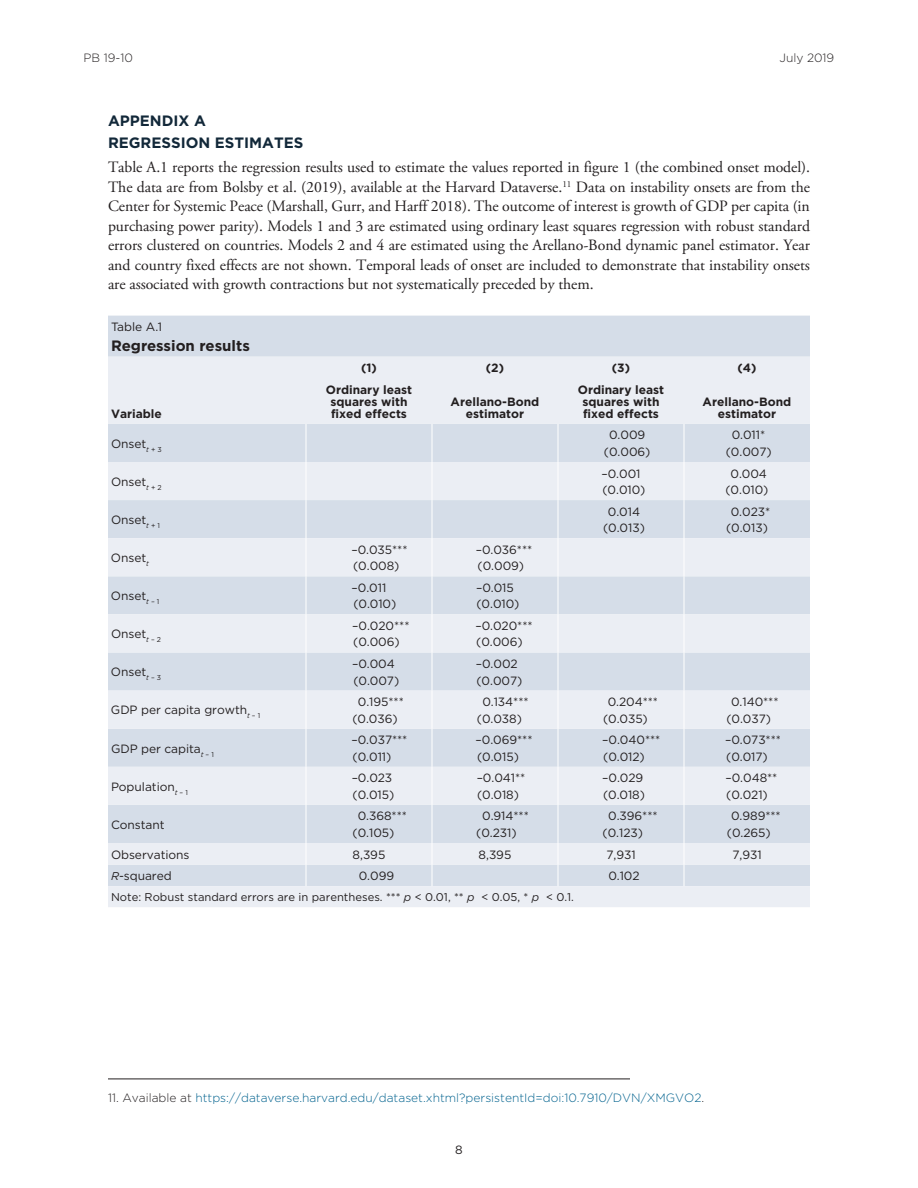
<style>
.page{position:relative;width:918px;height:1188px;background:#fff}
.page>*{position:absolute;margin:0;border:0;box-sizing:border-box;transform-origin:0 0}
.Text_1st_para{font:15.75px/19.5px "Adobe Garamond Pro";letter-spacing:-.005em;color:#231f20;text-align:justify}
.Head_A_after_A{font:700 15px "Gotham";color:#122839}
.t1{font:700 15px "Gotham";color:#231f20}
.Head_-_A{font:700 15px "Gotham";color:#122839}
.t2{font:12px/16.5px "Gotham";letter-spacing:-.005em;color:#231f20}
.t3{font:700 12px/12px "Gotham";color:#231f20;text-align:center}
.FN{font:300 12px "Gotham";color:#00628e}
.t4{font:300 12px "Gotham";color:#231f20}
.t5{font:11.25px "Gotham";color:#231f20}
.s1{font-style:italic;font-size:11.25px}
.s2{font-style:italic}
.s3{color:#231f20}
</style>
<div class="page">
<hr style="left:108px;top:1079px;width:522px;height:1px;background:#231f20">
<div style="left:108px;top:316px;width:702px;height:41px;background:#d5dde8"></div>
<svg style="left:108px;top:357px;width:702px;height:550px;background:#e1e6ee"></svg>
<hr style="left:432px;top:424px;width:1px;height:38px;background:#fff">
<hr style="left:558px;top:424px;width:1px;height:38px;background:#fff">
<hr style="left:684px;top:424px;width:1px;height:38px;background:#fff">
<hr style="left:432px;top:462px;width:1px;height:38px;background:#fff">
<hr style="left:558px;top:462px;width:1px;height:38px;background:#fff">
<hr style="left:684px;top:462px;width:1px;height:38px;background:#fff">
<hr style="left:432px;top:500px;width:1px;height:38px;background:#fff">
<hr style="left:558px;top:500px;width:1px;height:38px;background:#fff">
<hr style="left:684px;top:500px;width:1px;height:38px;background:#fff">
<hr style="left:432px;top:538px;width:1px;height:38px;background:#fff">
<hr style="left:558px;top:538px;width:1px;height:38px;background:#fff">
<hr style="left:684px;top:538px;width:1px;height:38px;background:#fff">
<hr style="left:432px;top:576px;width:1px;height:38px;background:#fff">
<hr style="left:558px;top:576px;width:1px;height:38px;background:#fff">
<hr style="left:684px;top:576px;width:1px;height:38px;background:#fff">
<hr style="left:432px;top:614px;width:1px;height:38px;background:#fff">
<hr style="left:558px;top:614px;width:1px;height:38px;background:#fff">
<hr style="left:684px;top:614px;width:1px;height:38px;background:#fff">
<hr style="left:432px;top:652px;width:1px;height:39px;background:#fff">
<hr style="left:558px;top:652px;width:1px;height:39px;background:#fff">
<hr style="left:684px;top:652px;width:1px;height:39px;background:#fff">
<hr style="left:432px;top:691px;width:1px;height:38px;background:#fff">
<hr style="left:558px;top:691px;width:1px;height:38px;background:#fff">
<hr style="left:684px;top:691px;width:1px;height:38px;background:#fff">
<hr style="left:432px;top:729px;width:1px;height:38px;background:#fff">
<hr style="left:558px;top:729px;width:1px;height:38px;background:#fff">
<hr style="left:684px;top:729px;width:1px;height:38px;background:#fff">
<hr style="left:432px;top:767px;width:1px;height:38px;background:#fff">
<hr style="left:558px;top:767px;width:1px;height:38px;background:#fff">
<hr style="left:684px;top:767px;width:1px;height:38px;background:#fff">
<hr style="left:432px;top:805px;width:1px;height:38px;background:#fff">
<hr style="left:558px;top:805px;width:1px;height:38px;background:#fff">
<hr style="left:684px;top:805px;width:1px;height:38px;background:#fff">
<svg style="left:432px;top:843px;width:1px;height:43px"></svg>
<svg style="left:558px;top:843px;width:1px;height:43px"></svg>
<svg style="left:684px;top:843px;width:1px;height:43px"></svg>
<hr style="left:306px;top:424px;width:1px;height:38px;background:#fff">
<hr style="left:306px;top:462px;width:1px;height:38px;background:#fff">
<hr style="left:306px;top:500px;width:1px;height:38px;background:#fff">
<hr style="left:306px;top:538px;width:1px;height:38px;background:#fff">
<hr style="left:306px;top:576px;width:1px;height:38px;background:#fff">
<hr style="left:306px;top:614px;width:1px;height:38px;background:#fff">
<hr style="left:306px;top:652px;width:1px;height:39px;background:#fff">
<hr style="left:306px;top:691px;width:1px;height:38px;background:#fff">
<hr style="left:306px;top:729px;width:1px;height:38px;background:#fff">
<hr style="left:306px;top:767px;width:1px;height:38px;background:#fff">
<hr style="left:306px;top:805px;width:1px;height:38px;background:#fff">
<svg style="left:306px;top:843px;width:1px;height:43px"></svg>
<p class="t4" style="left:84px;top:50px;width:51px">PB 19-10</p>
<p class="t4" style="left:779px;top:50px;width:56px">July 2019</p>
<p class="Head_-_A" style="left:108px;top:111px;width:99px">APPENDIX A</p>
<p class="Head_A_after_A" style="left:108px;top:133px;width:197px">REGRESSION ESTIMATES</p>
<p class="Text_1st_para" style="left:108px;top:158px;width:704px">Table A.1 reports the regression results used to estimate the values reported in figure 1 (the combined onset model).<br>The data are from Bolsby et al. (2019), available at the Harvard Dataverse.<sup>11</sup> Data on instability onsets are from the Center for Systemic Peace (Marshall, Gurr, and Harff 2018). The outcome of interest is growth of GDP per capita (in purchasing power parity). Models 1 and 3 are estimated using ordinary least squares regression with robust standard errors clustered on countries. Models 2 and 4 are estimated using the Arellano-Bond dynamic panel estimator. Year and country fixed effects are not shown. Temporal leads of onset are included to demonstrate that instability onsets are associated with growth contractions but not systematically preceded by them.</p>
<p class="t2" style="left:111px;top:318px;width:53px">Table A.1</p>
<p class="t1" style="left:111px;top:335px;width:140px">Regression results</p>
<p class="t3" style="left:111px;top:408px;width:52px">Variable</p>
<p class="t3" style="left:361px;top:362px;width:17px">(1)</p>
<p class="t3" style="left:486px;top:362px;width:20px">(2)</p>
<p class="t3" style="left:612px;top:362px;width:20px">(3)</p>
<p class="t3" style="left:738px;top:362px;width:20px">(4)</p>
<p class="t3" style="left:326px;top:384px;width:88px">Ordinary least squares with fixed effects</p>
<p class="t3" style="left:578px;top:384px;width:88px">Ordinary least squares with fixed effects</p>
<p class="t3" style="left:451px;top:396px;width:90px">Arellano-Bond estimator</p>
<p class="t3" style="left:703px;top:396px;width:90px">Arellano-Bond estimator</p>
<p class="t2" style="left:111px;top:435px;width:52px">Onset<sub>t</sub> <sub>+</sub> <sub>3</sub></p>
<p class="t2" style="left:604px;top:427px;width:48px;text-align:center">0.009 (0.006)</p>
<p class="t2" style="left:726px;top:427px;width:47px;text-align:center">0.011* (0.007)</p>
<p class="t2" style="left:111px;top:473px;width:52px">Onset<sub>t</sub> <sub>+</sub> <sub>2</sub></p>
<p class="t2" style="left:602px;top:465px;width:46px">–0.001 (0.010)</p>
<p class="t2" style="left:725px;top:465px;width:45px;text-align:center">0.004 (0.010)</p>
<p class="t2" style="left:111px;top:511px;width:50px">Onset<sub>t</sub> <sub>+</sub> <sub>1</sub></p>
<p class="t2" style="left:603px;top:503px;width:43px;text-align:center">0.014 (0.013)</p>
<p class="t2" style="left:726px;top:503px;width:46px;text-align:center">0.023* (0.013)</p>
<p class="t2" style="left:111px;top:549px;width:40px">Onset<sub>t</sub></p>
<p class="t2" style="left:351px;top:541px;width:58px">–0.035*** (0.008)</p>
<p class="t2" style="left:476px;top:541px;width:58px">–0.036*** (0.009)</p>
<p class="t2" style="left:111px;top:587px;width:50px">Onset<sub>t</sub> <sub>–</sub> <sub>1</sub></p>
<p class="t2" style="left:352px;top:579px;width:46px">–0.011 (0.010)</p>
<p class="t2" style="left:476px;top:579px;width:45px">–0.015 (0.010)</p>
<p class="t2" style="left:111px;top:625px;width:51px">Onset<sub>t</sub> <sub>–</sub> <sub>2</sub></p>
<p class="t2" style="left:352px;top:617px;width:59px">–0.020*** (0.006)</p>
<p class="t2" style="left:475px;top:617px;width:59px">–0.020*** (0.006)</p>
<p class="t2" style="left:111px;top:664px;width:52px">Onset<sub>t</sub> <sub>–</sub> <sub>3</sub></p>
<p class="t2" style="left:352px;top:655px;width:49px">–0.004 (0.007)</p>
<p class="t2" style="left:476px;top:655px;width:48px">–0.002 (0.007)</p>
<p class="t2" style="left:111px;top:702px;width:151px">GDP per capita growth<sub>t</sub> <sub>–</sub> <sub>1</sub></p>
<p class="t2" style="left:352px;top:693px;width:53px;text-align:center">0.195*** (0.036)</p>
<p class="t2" style="left:477px;top:693px;width:53px;text-align:center">0.134*** (0.038)</p>
<p class="t2" style="left:603px;top:693px;width:57px;text-indent:5px">0.204*** (0.035)</p>
<p class="t2" style="left:726px;top:693px;width:54px;text-indent:5px">0.140*** (0.037)</p>
<p class="t2" style="left:111px;top:740px;width:104px">GDP per capita<sub>t</sub> <sub>–</sub> <sub>1</sub></p>
<p class="t2" style="left:352px;top:732px;width:57px">–0.037*** (0.011)</p>
<p class="t2" style="left:476px;top:732px;width:58px">–0.069*** (0.015)</p>
<p class="t2" style="left:602px;top:732px;width:60px">–0.040*** (0.012)</p>
<p class="t2" style="left:725px;top:732px;width:57px">–0.073*** (0.017)</p>
<p class="t2" style="left:111px;top:778px;width:78px">Population<sub>t</sub> <sub>–</sub> <sub>1</sub></p>
<p class="t2" style="left:352px;top:770px;width:44px">–0.023 (0.015)</p>
<p class="t2" style="left:477px;top:770px;width:50px">–0.041** (0.018)</p>
<p class="t2" style="left:602px;top:770px;width:44px">–0.029 (0.018)</p>
<p class="t2" style="left:725px;top:770px;width:53px">–0.048** (0.021)</p>
<p class="t2" style="left:111px;top:816px;width:55px">Constant</p>
<p class="t2" style="left:353px;top:808px;width:56px;text-indent:5px">0.368*** (0.105)</p>
<p class="t2" style="left:476px;top:808px;width:54px;text-indent:6px">0.914*** (0.231)</p>
<p class="t2" style="left:603px;top:808px;width:57px;text-indent:6px">0.396*** (0.123)</p>
<p class="t2" style="left:727px;top:808px;width:55px;text-indent:4px">0.989*** (0.265)</p>
<p class="t2" style="left:111px;top:846px;width:80px">Observations</p>
<p class="t2" style="left:353px;top:846px;width:34px">8,395</p>
<p class="t2" style="left:479px;top:846px;width:34px">8,395</p>
<p class="t2" style="left:606px;top:846px;width:31px">7,931</p>
<p class="t2" style="left:732px;top:846px;width:31px">7,931</p>
<p class="t2" style="left:111px;top:867px;width:62px"><span class="s1">R</span>-squared</p>
<p class="t2" style="left:359px;top:867px;width:37px">0.099</p>
<p class="t2" style="left:608px;top:867px;width:33px">0.102</p>
<p class="t5" style="left:111px;top:890px;width:464px">Note: Robust standard errors are in parentheses. *** <span class="s2">p</span> &lt; 0.01, ** <span class="s2">p</span> &lt; 0.05, * <span class="s2">p</span> &lt; 0.1.</p>
<p class="FN" style="left:108px;top:1090px;width:598px"><span class="s3">11. Available at</span> https://dataverse.harvard.edu/dataset.xhtml?persistentId=doi:10.7910/DVN/XMGVO2<span class="s3">.</span></p>
<p class="t2" style="left:455px;top:1141px;width:9px">8</p>
</div>
